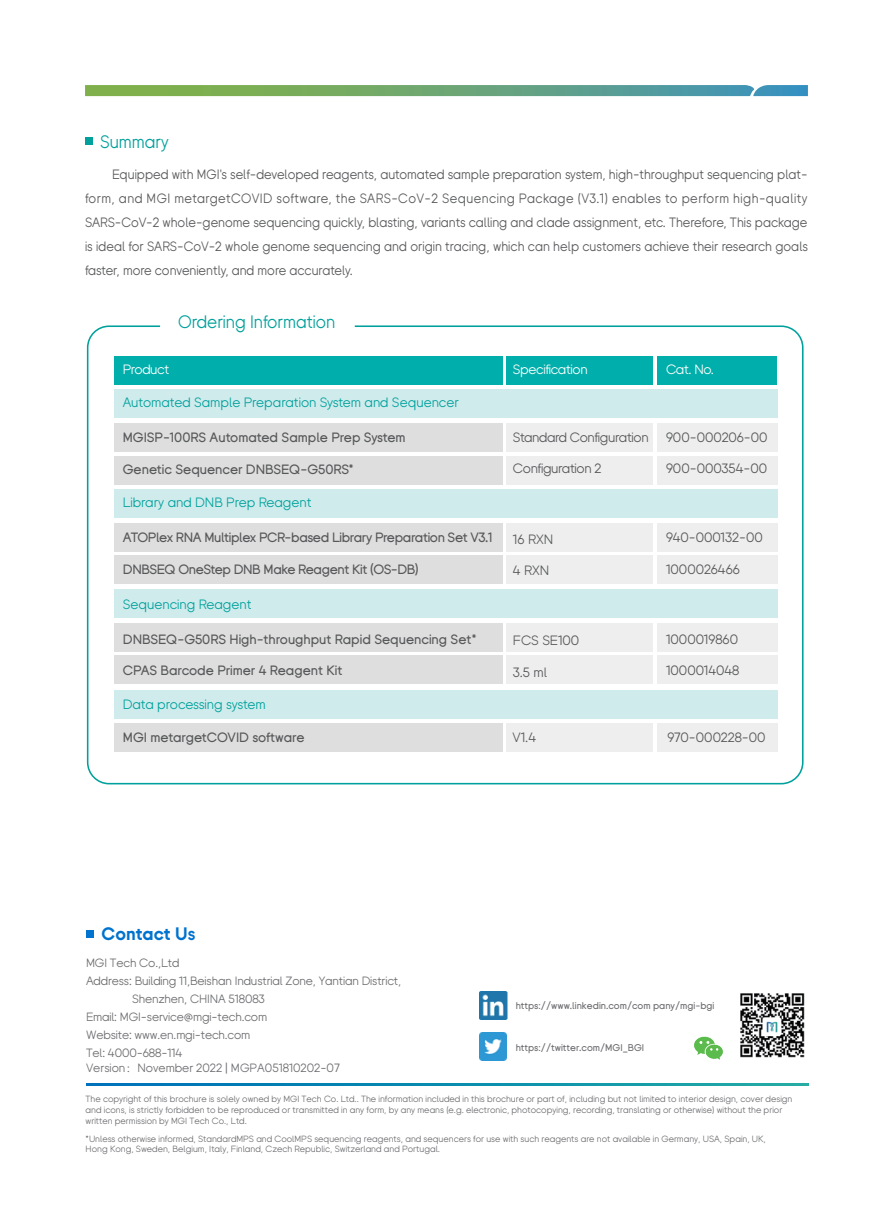
<style>
.page{position:relative;width:893px;height:1212px;background:#fff}
.page>*{position:absolute;margin:0;border:0;box-sizing:border-box;transform-origin:0 0}
.t1{font:18px "BGI";color:#00a19c;scale:.94 1}
.t2{font:700 18px "BGI";color:#0073ce}
.t3{font:13.5px/24px "BGI";color:#57585a;text-align:justify;scale:.94 1}
.t4{font:500 13.5px "BGI";letter-spacing:-.01em;color:#57585a}
.t5{font:13.5px "BGI";color:#57585a}
.t6{font:13.5px "BGI";color:#00a19c}
.t7{font:13.5px "BGI";letter-spacing:-.025em;color:#57585a}
.t8{font:13.5px "BGI";letter-spacing:-.025em;color:#fff}
.t9{font:12px "BGI";letter-spacing:-.01em;color:#6c6d70}
.t10{font:500 9.75px "BGI";color:#6c6d70}
.t11{font:9px/10.8px "BGI";color:#6c6d70}
.s1{font-family:"Adobe Song Std";font-weight:300}
</style>
<div class="page">
<div style="left:114px;top:723px;width:388px;height:28px;background:#dedede"></div>
<div style="left:506px;top:723px;width:146px;height:28px;background:#eee"></div>
<div style="left:657px;top:723px;width:120px;height:28px;background:#eee"></div>
<div style="left:114px;top:690px;width:664px;height:28px;background:#d0ebec"></div>
<div style="left:114px;top:356px;width:388px;height:29px;background:#00afab"></div>
<div style="left:114px;top:389px;width:663px;height:29px;background:#d0ebec"></div>
<div style="left:114px;top:423px;width:388px;height:29px;background:#dedede"></div>
<div style="left:114px;top:490px;width:664px;height:28px;background:#d0ebec"></div>
<div style="left:114px;top:523px;width:388px;height:28px;background:#dedede"></div>
<div style="left:506px;top:356px;width:146px;height:29px;background:#00afab"></div>
<div style="left:506px;top:423px;width:146px;height:29px;background:#eee"></div>
<div style="left:506px;top:523px;width:146px;height:28px;background:#eee"></div>
<div style="left:657px;top:356px;width:120px;height:29px;background:#00afab"></div>
<div style="left:657px;top:423px;width:120px;height:29px;background:#eee"></div>
<div style="left:114px;top:456px;width:388px;height:29px;background:#dedede"></div>
<div style="left:506px;top:456px;width:146px;height:29px;background:#eee"></div>
<div style="left:657px;top:456px;width:120px;height:29px;background:#eee"></div>
<div style="left:657px;top:523px;width:120px;height:28px;background:#eee"></div>
<div style="left:114px;top:556px;width:388px;height:28px;background:#dedede"></div>
<div style="left:506px;top:556px;width:146px;height:28px;background:#eee"></div>
<div style="left:657px;top:556px;width:120px;height:28px;background:#eee"></div>
<div style="left:114px;top:590px;width:664px;height:28px;background:#d0ebec"></div>
<div style="left:114px;top:623px;width:388px;height:28px;background:#dedede"></div>
<div style="left:506px;top:623px;width:146px;height:28px;background:#eee"></div>
<div style="left:657px;top:623px;width:120px;height:28px;background:#eee"></div>
<div style="left:114px;top:656px;width:388px;height:28px;background:#dedede"></div>
<div style="left:506px;top:656px;width:146px;height:28px;background:#eee"></div>
<div style="left:657px;top:656px;width:120px;height:28px;background:#eee"></div>
<div style="left:85px;top:137px;width:7px;height:8px;background:#00a19c"></div>
<svg style="left:85px;top:85px;width:723px;height:11px;background:#69a57a"></svg>
<div style="left:87px;top:325px;width:716px;height:459px;border:2px solid #00a19c;border-radius:21px"></div>
<svg style="left:86px;top:1084px;width:722px;height:2px"></svg>
<img style="left:479px;top:991px;width:29px;height:28px">
<img style="left:479px;top:1033px;width:28px;height:27px">
<img style="left:694px;top:1036px;width:29px;height:24px">
<img style="left:740px;top:993px;width:65px;height:65px">
<div style="left:86px;top:930px;width:7px;height:8px;background:#0073ce"></div>
<h1 class="t1" style="left:100px;top:134px;width:75px">Summary</h1>
<p class="t3" style="left:85px;top:163px;width:771px;text-indent:27px">Equipped with MGI's self-developed reagents, automated sample preparation system, high-throughput sequencing plat&shy;form, and MGI metargetCOVID software, the SARS-CoV-2 Sequencing Package (V3.1) enables to perform high-quality SARS-CoV-2 whole-genome sequencing quickly, blasting, variants calling and clade assignment, etc. Therefore, This package is ideal for SARS-CoV-2 whole genome sequencing and origin tracing, which can help customers achieve their research goals faster, more conveniently, and more accurately.</p>
<h1 class="t1" style="left:178px;top:314px;width:169px">Ordering Information</h1>
<h2 class="t8" style="left:123px;top:363px;width:48px">Product</h2>
<h2 class="t8" style="left:513px;top:363px;width:76px">Specification</h2>
<h2 class="t8" style="left:666px;top:363px;width:49px">Cat. No.</h2>
<h2 class="t6" style="left:123px;top:396px;width:338px">Automated Sample Preparation System and Sequencer</h2>
<h2 class="t7" style="left:513px;top:431px;width:137px">Standard Configuration</h2>
<h2 class="t7" style="left:513px;top:463px;width:90px">Configuration 2</h2>
<h2 class="t5" style="left:666px;top:431px;width:103px">900-000206-00</h2>
<h2 class="t5" style="left:666px;top:463px;width:103px">900-000354-00</h2>
<h2 class="t4" style="left:123px;top:431px;width:284px">MGISP-100RS Automated Sample Prep System</h2>
<h2 class="t4" style="left:123px;top:462px;width:233px">Genetic Sequencer DNBSEQ-G50RS*</h2>
<h2 class="t6" style="left:123px;top:496px;width:190px">Library and DNB Prep Reagent</h2>
<h2 class="t4" style="left:123px;top:531px;width:371px">ATOPlex RNA Multiplex PCR-based Library Preparation Set V3.1</h2>
<h2 class="t4" style="left:123px;top:563px;width:297px">DNBSEQ OneStep DNB Make Reagent Kit (OS-DB)</h2>
<h2 class="t6" style="left:123px;top:598px;width:130px">Sequencing Reagent</h2>
<h2 class="t5" style="left:513px;top:533px;width:42px">16 RXN</h2>
<h2 class="t5" style="left:513px;top:564px;width:38px">4 RXN</h2>
<h2 class="t5" style="left:666px;top:531px;width:98px">940-000132-00</h2>
<h2 class="t5" style="left:666px;top:563px;width:75px">1000026466</h2>
<h2 class="t4" style="left:123px;top:633px;width:355px">DNBSEQ-G50RS High-throughput Rapid Sequencing Set*</h2>
<h2 class="t4" style="left:123px;top:664px;width:221px">CPAS Barcode Primer 4 Reagent Kit</h2>
<h2 class="t6" style="left:123px;top:698px;width:145px">Data processing system</h2>
<h2 class="t4" style="left:123px;top:731px;width:183px">MGI metargetCOVID software</h2>
<h2 class="t5" style="left:513px;top:731px;width:25px">V1.4</h2>
<h2 class="t5" style="left:667px;top:731px;width:100px">970-000228-00</h2>
<h2 class="t5" style="left:666px;top:633px;width:74px">1000019860</h2>
<h2 class="t5" style="left:666px;top:664px;width:75px">1000014048</h2>
<h2 class="t5" style="left:513px;top:634px;width:68px">FCS SE100</h2>
<h2 class="t5" style="left:513px;top:666px;width:36px">3.5 ml</h2>
<h1 class="t2" style="left:102px;top:925px;width:95px">Contact Us</h1>
<h3 class="t9" style="left:86px;top:957px;width:95px">MGI Tech Co.,Ltd</h3>
<h3 class="t9" style="left:86px;top:975px;width:317px">Address: Building 11,Beishan Industrial Zone, Yantian District,</h3>
<h3 class="t9" style="left:132px;top:993px;width:134px">Shenzhen, CHINA 518083</h3>
<h3 class="t9" style="left:86px;top:1011px;width:183px">Email: MGI-service@mgi-tech.com</h3>
<h3 class="t9" style="left:86px;top:1029px;width:166px">Website: www.en.mgi-tech.com</h3>
<h3 class="t9" style="left:86px;top:1047px;width:98px">Tel: 4000-688-114</h3>
<h3 class="t9" style="left:86px;top:1062px;width:255px">Version<span class="s1">：</span>November 2022 | MGPA051810202-07</h3>
<p class="t10" style="left:516px;top:1001px;width:200px">https://www.linkedin.com/com pany/mgi-bgi</p>
<p class="t10" style="left:516px;top:1043px;width:130px">https://twitter.com/MGI_BGI</p>
<p class="t11" style="left:86px;top:1094px;width:708px">The copyright of this brochure is solely owned by MGI Tech Co. Ltd.. The information included in this brochure or part of, including but not limited to interior design, cover design and icons, is strictly forbidden to be reproduced or transmitted in any form, by any means (e.g. electronic, photocopying, recording, translating or otherwise) without the prior written permission by MGI Tech Co., Ltd.</p>
<p class="t11" style="left:86px;top:1134px;width:682px">*Unless otherwise informed, StandardMPS and CoolMPS sequencing reagents, and sequencers for use with such reagents are not available in Germany, USA, Spain, UK,<br>Hong Kong, Sweden, Belgium, Italy, Finland, Czech Republic, Switzerland and Portugal.</p>
</div>
